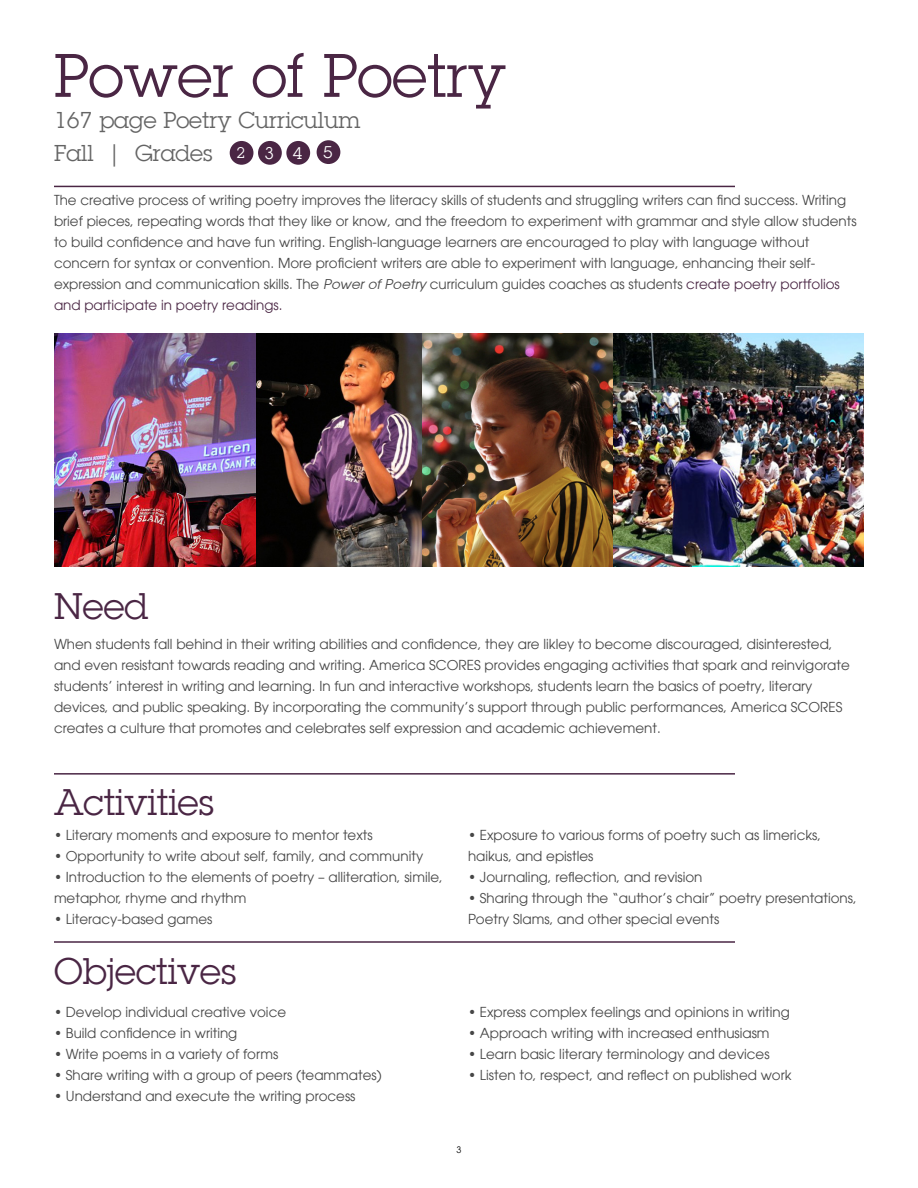
<style>
.page{position:relative;width:918px;height:1188px;background:#fff}
.page>*{position:absolute;margin:0;border:0;box-sizing:border-box;transform-origin:0 0}
.t1{font:60px "Lubalin Graph LT";color:#4a2644}
.t2{font:36px "Lubalin Graph LT";color:#4a2644}
.t3{font:22.35px/33px "Lubalin Graph LT";color:#646464}
.t4{font:16.5px "Lubalin Graph LT";color:#fff}
.t5{font:15px "Lubalin Graph LT";color:#fff}
.t6{font:13.5px/21px "Avant Garde";color:#464646}
.t7{font:9px "Avant Garde";color:#000}
.s1{font-style:italic}
.s2{color:#4a2644}
</style>
<div class="page">
<div style="left:230px;top:141px;width:23px;height:24px;background:#4a2644;border-radius:50%"></div>
<div style="left:258px;top:141px;width:24px;height:24px;background:#4a2644;border-radius:50%"></div>
<div style="left:286px;top:141px;width:24px;height:24px;background:#4a2644;border-radius:50%"></div>
<hr style="left:54px;top:186px;width:681px;height:1px;background:#4a2644">
<hr style="left:54px;top:773px;width:681px;height:2px;background:#4a2644">
<hr style="left:54px;top:941px;width:681px;height:2px;background:#4a2644">
<img style="left:54px;top:334px;width:810px;height:233px">
<div style="left:317px;top:140px;width:23px;height:24px;background:#4a2644;border-radius:50%"></div>
<h1 class="t1" style="left:54px;top:38px;width:454px">Power of Poetry</h1>
<h3 class="t3" style="left:54px;top:103px;width:308px">167 page Poetry Curriculum<br>Fall | Grades</h3>
<p class="t4" style="left:323px;top:142px;width:11px">5</p>
<p class="t4" style="left:264px;top:143px;width:39px">3 4</p>
<p class="t6" style="left:54px;top:190px;width:804px">The creative process of writing poetry improves the literacy skills of students and struggling writers can find success. Writing brief pieces, repeating words that they like or know, and the freedom to experiment with grammar and style allow students to build confidence and have fun writing. English-language learners are encouraged to play with language without concern for syntax or convention. More proficient writers are able to experiment with language, enhancing their self&shy;expression and communication skills. The <span class="s1">Power of Poetry</span> curriculum guides coaches as students <span class="s2">create poetry portfolios and participate in poetry readings.</span></p>
<p class="t5" style="left:237px;top:143px;width:10px">2</p>
<h2 class="t2" style="left:54px;top:583px;width:96px">Need</h2>
<p class="t6" style="left:54px;top:633px;width:797px">When students fall behind in their writing abilities and confidence, they are likley to become discouraged, disinterested, and even resistant towards reading and writing. America SCORES provides engaging activities that spark and reinvigorate students’ interest in writing and learning. In fun and interactive workshops, students learn the basics of poetry, literary devices, and public speaking. By incorporating the community’s support through public performances, America SCORES creates a culture that promotes and celebrates self expression and academic achievement.</p>
<h2 class="t2" style="left:54px;top:780px;width:161px">Activities</h2>
<p class="t6" style="left:54px;top:824px;width:320px">• Literary moments and exposure to mentor texts</p>
<p class="t6" style="left:54px;top:845px;width:371px">• Opportunity to write about self, family, and community</p>
<p class="t6" style="left:54px;top:866px;width:390px">• Introduction to the elements of poetry – alliteration, simile, metaphor, rhyme and rhythm</p>
<p class="t6" style="left:54px;top:908px;width:160px">• Literacy-based games</p>
<h2 class="t2" style="left:54px;top:949px;width:184px">Objectives</h2>
<p class="t6" style="left:54px;top:1001px;width:234px">• Develop individual creative voice</p>
<p class="t6" style="left:54px;top:1022px;width:185px">• Build confidence in writing</p>
<p class="t6" style="left:54px;top:1043px;width:226px">• Write poems in a variety of forms</p>
<p class="t6" style="left:54px;top:1064px;width:329px">• Share writing with a group of peers (teammates)</p>
<p class="t6" style="left:54px;top:1085px;width:303px">• Understand and execute the writing process</p>
<p class="t6" style="left:468px;top:824px;width:355px">• Exposure to various forms of poetry such as limericks, haikus, and epistles</p>
<p class="t6" style="left:468px;top:866px;width:236px">• Journaling, reflection, and revision</p>
<p class="t6" style="left:468px;top:887px;width:390px">• Sharing through the “author’s chair” poetry presentations,<br>Poetry Slams, and other special events</p>
<p class="t6" style="left:468px;top:1001px;width:323px">• Express complex feelings and opinions in writing</p>
<p class="t6" style="left:468px;top:1022px;width:303px">• Approach writing with increased enthusiasm</p>
<p class="t6" style="left:468px;top:1043px;width:303px">• Learn basic literary terminology and devices</p>
<p class="t6" style="left:468px;top:1064px;width:325px">• Listen to, respect, and reflect on published work</p>
<p class="t7" style="left:457px;top:1144px;width:6px">3</p>
</div>
